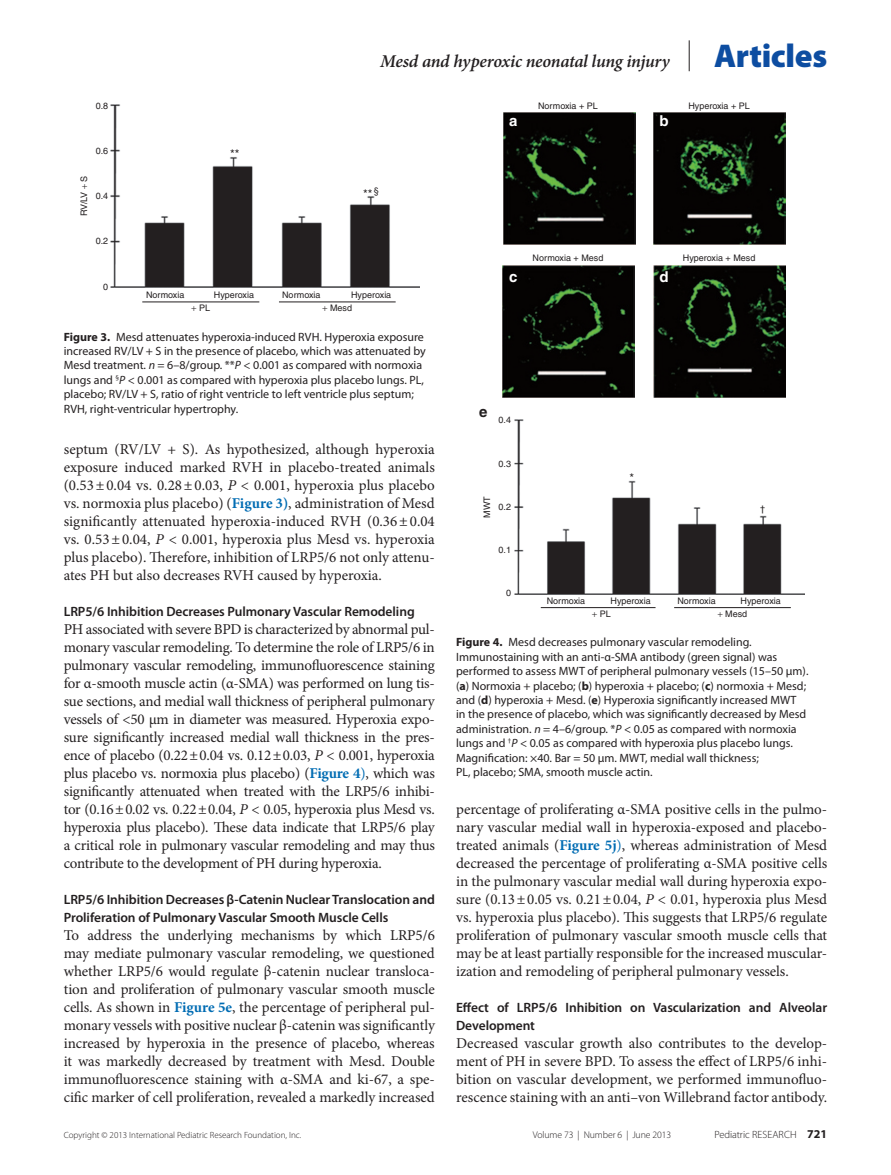
<style>
.page{position:relative;width:891px;height:1175px;background:#fff}
.page>*{position:absolute;margin:0;border:0;box-sizing:border-box;transform-origin:0 0}
.t1{font:900 33px "Myriad Pro";letter-spacing:-.01em;color:#0d4da1}
.t2{font:italic 600 18px "Minion Pro";letter-spacing:-.02em;color:#231f20}
.t3{font:15px/18px "Minion Pro";letter-spacing:-.01em;color:#231f20;text-align:justify}
.t4{font:700 15px "Helvetica";color:#fff}
.t5{font:700 15px "Helvetica";color:#231f20}
.t6{font:600 13.5px/18px "Myriad Pro";letter-spacing:-.005em;color:#231f20}
.t7{font:12px/14.4px "Myriad Pro";color:#231f20}
.t8{font:12px "Helvetica";color:#231f20}
.t9{font:700 12px "Myriad Pro";color:#231f20}
.t10{font:300 10.5px "Myriad Pro";letter-spacing:-.01em;color:#231f20}
.t11{font:300 9.75px "Myriad Pro";letter-spacing:-.01em;color:#231f20}
.t12{font:9px "Helvetica";color:#231f20}
.t13{font:300 9px "Myriad Pro";color:#231f20}
.s1{font-weight:700}
.s2{font-style:italic}
.s3{font-weight:700;color:#006cb3}
.s4{color:#006cb3}
</style>
<div class="page">
<hr style="left:689px;top:40px;width:1px;height:31px;background:#231f20">
<img style="left:111px;top:105px;width:308px;height:183px">
<hr style="left:142px;top:301px;width:117px;height:1px;background:#231f20">
<hr style="left:279px;top:301px;width:117px;height:1px;background:#231f20">
<img style="left:514px;top:419px;width:290px;height:175px">
<img style="left:503px;top:265px;width:132px;height:132px">
<img style="left:654px;top:265px;width:132px;height:132px">
<img style="left:654px;top:113px;width:132px;height:131px">
<img style="left:504px;top:113px;width:132px;height:131px">
<hr style="left:541px;top:607px;width:115px;height:1px;background:#231f20">
<hr style="left:674px;top:607px;width:117px;height:1px;background:#231f20">
<p class="t12" style="left:96px;top:100px;width:14px">0.8</p>
<p class="t12" style="left:96px;top:146px;width:14px">0.6</p>
<p class="t8" style="left:230px;top:147px;width:11px">**</p>
<p class="t12" style="left:79px;top:216px;width:42px;rotate:-90deg">RV/LV S</p>
<p class="t12" style="left:96px;top:191px;width:14px">0.4</p>
<p class="t12" style="left:96px;top:236px;width:14px">0.2</p>
<p class="t12" style="left:103px;top:281px;width:7px">0</p>
<p class="t12" style="left:146px;top:290px;width:40px">Normoxia</p>
<p class="t12" style="left:214px;top:290px;width:42px">Hyperoxia</p>
<p class="t12" style="left:199px;top:302px;width:13px">PL</p>
<p class="t2" style="left:380px;top:49px;width:291px">Mesd and hyperoxic neonatal lung injury</p>
<h1 class="t1" style="left:714px;top:38px;width:115px">Articles</h1>
<p class="t12" style="left:538px;top:100px;width:61px">Normoxia + PL</p>
<p class="t12" style="left:688px;top:100px;width:63px">Hyperoxia + PL</p>
<p class="t12" style="left:374px;top:185px;width:7px">§</p>
<p class="t8" style="left:363px;top:186px;width:11px">**</p>
<p class="t12" style="left:282px;top:290px;width:40px">Normoxia</p>
<p class="t12" style="left:351px;top:290px;width:42px">Hyperoxia</p>
<p class="t12" style="left:330px;top:302px;width:24px">Mesd</p>
<p class="t4" style="left:509px;top:112px;width:10px">a</p>
<p class="t4" style="left:659px;top:112px;width:11px">b</p>
<p class="t4" style="left:509px;top:267px;width:10px">c</p>
<p class="t12" style="left:533px;top:253px;width:72px">Normoxia + Mesd</p>
<p class="t12" style="left:683px;top:253px;width:74px">Hyperoxia + Mesd</p>
<p class="t4" style="left:659px;top:267px;width:11px">d</p>
<p class="t7" style="left:64px;top:329px;width:364px"><span class="s1">Figure 3.</span> Mesd attenuates hyperoxia-induced RVH. Hyperoxia exposure increased RV/LV + S in the presence of placebo, which was attenuated by Mesd treatment. <span class="s2">n</span> = 6–8/group. **<span class="s2">P</span> &lt; 0.001 as compared with normoxia lungs and <sup>§</sup><span class="s2">P</span> &lt; 0.001 as compared with hyperoxia plus placebo lungs. PL, placebo; RV/LV + S, ratio of right ventricle to left ventricle plus septum; RVH, right-ventricular hypertrophy.</p>
<p class="t3" style="left:64px;top:440px;width:373px">septum (RV/LV + S). As hypothesized, although hyperoxia exposure induced marked RVH in placebo-treated animals (0.53±0.04 vs. 0.28±0.03, <span class="s2">P</span> &lt; 0.001, hyperoxia plus placebo vs. normoxia plus placebo) (<span class="s3">Figure 3)</span>, administration of Mesd significantly attenuated hyperoxia-induced RVH (0.36±0.04 vs. 0.53±0.04, <span class="s2">P</span> &lt; 0.001, hyperoxia plus Mesd vs. hyperoxia plus placebo). Therefore, inhibition of LRP5/6 not only attenu&shy;ates PH but also decreases RVH caused by hyperoxia.</p>
<p class="t6" style="left:64px;top:602px;width:352px">LRP5/6 Inhibition Decreases Pulmonary Vascular Remodeling</p>
<p class="t3" style="left:64px;top:620px;width:373px">PH associated with severe BPD is characterized by abnormal pul&shy;monary vascular remodeling. To determine the role of LRP5/6 in pulmonary vascular remodeling, immunofluorescence staining for α-smooth muscle actin (α-SMA) was performed on lung tis&shy;sue sections, and medial wall thickness of peripheral pulmonary vessels of &lt;50 μm in diameter was measured. Hyperoxia expo&shy;sure significantly increased medial wall thickness in the pres&shy;ence of placebo (0.22±0.04 vs. 0.12±0.03, <span class="s2">P</span> &lt; 0.001, hyperoxia plus placebo vs. normoxia plus placebo) (<span class="s3">Figure 4</span><span class="s4">)</span>, which was significantly attenuated when treated with the LRP5/6 inhibi&shy;tor (0.16±0.02 vs. 0.22±0.04, <span class="s2">P</span> &lt; 0.05, hyperoxia plus Mesd vs. hyperoxia plus placebo). These data indicate that LRP5/6 play a critical role in pulmonary vascular remodeling and may thus contribute to the development of PH during hyperoxia.</p>
<p class="t6" style="left:64px;top:890px;width:373px">LRP5/6 Inhibition Decreases β-Catenin Nuclear Translocation and<br>Proliferation of Pulmonary Vascular Smooth Muscle Cells</p>
<p class="t3" style="left:64px;top:926px;width:373px">To address the underlying mechanisms by which LRP5/6 may mediate pulmonary vascular remodeling, we questioned whether LRP5/6 would regulate β-catenin nuclear transloca&shy;tion and proliferation of pulmonary vascular smooth muscle cells. As shown in <span class="s3">Figure 5e</span>, the percentage of peripheral pul&shy;monary vessels with positive nuclear β-catenin was significantly increased by hyperoxia in the presence of placebo, whereas it was markedly decreased by treatment with Mesd. Double immunofluorescence staining with α-SMA and ki-67, a spe&shy;cific marker of cell proliferation, revealed a markedly increased</p>
<p class="t5" style="left:479px;top:402px;width:10px">e</p>
<p class="t12" style="left:499px;top:415px;width:14px">0.4</p>
<p class="t12" style="left:499px;top:458px;width:14px">0.3</p>
<p class="t12" style="left:482px;top:517px;width:23px;rotate:-90deg">MWT</p>
<p class="t12" style="left:499px;top:501px;width:14px">0.2</p>
<p class="t12" style="left:499px;top:544px;width:14px">0.1</p>
<p class="t12" style="left:506px;top:588px;width:7px">0</p>
<p class="t8" style="left:629px;top:471px;width:6px">*</p>
<p class="t12" style="left:760px;top:503px;width:7px">†</p>
<p class="t12" style="left:547px;top:595px;width:40px">Normoxia</p>
<p class="t12" style="left:611px;top:595px;width:42px">Hyperoxia</p>
<p class="t12" style="left:600px;top:608px;width:13px">PL</p>
<p class="t12" style="left:677px;top:595px;width:40px">Normoxia</p>
<p class="t12" style="left:741px;top:595px;width:42px">Hyperoxia</p>
<p class="t12" style="left:725px;top:608px;width:24px">Mesd</p>
<p class="t7" style="left:456px;top:635px;width:354px"><span class="s1">Figure 4.</span> Mesd decreases pulmonary vascular remodeling.<br>Immunostaining with an anti-α-SMA antibody (green signal) was performed to assess MWT of peripheral pulmonary vessels (15–50 µm). (<span class="s1">a</span>) Normoxia + placebo; (<span class="s1">b</span>) hyperoxia + placebo; (<span class="s1">c</span>) normoxia + Mesd; and (<span class="s1">d</span>) hyperoxia + Mesd. (<span class="s1">e</span>) Hyperoxia significantly increased MWT in the presence of placebo, which was significantly decreased by Mesd administration. <span class="s2">n</span> = 4–6/group. *<span class="s2">P</span> &lt; 0.05 as compared with normoxia lungs and <sup>†</sup><span class="s2">P</span> &lt; 0.05 as compared with hyperoxia plus placebo lungs.<br>Magnification: ×40. Bar = 50 μm. MWT, medial wall thickness;<br>PL, placebo; SMA, smooth muscle actin.</p>
<p class="t3" style="left:456px;top:800px;width:373px">percentage of proliferating α-SMA positive cells in the pulmo&shy;nary vascular medial wall in hyperoxia-exposed and placebo&shy;treated animals (<span class="s3">Figure 5j</span><span class="s4">)</span>, whereas administration of Mesd decreased the percentage of proliferating α-SMA positive cells in the pulmonary vascular medial wall during hyperoxia expo&shy;sure (0.13±0.05 vs. 0.21±0.04, <span class="s2">P</span> &lt; 0.01, hyperoxia plus Mesd vs. hyperoxia plus placebo). This suggests that LRP5/6 regulate proliferation of pulmonary vascular smooth muscle cells that may be at least partially responsible for the increased muscular&shy;ization and remodeling of peripheral pulmonary vessels.</p>
<p class="t6" style="left:456px;top:998px;width:373px">Effect of LRP5/6 Inhibition on Vascularization and Alveolar<br>Development</p>
<p class="t3" style="left:456px;top:1034px;width:373px">Decreased vascular growth also contributes to the develop&shy;ment of PH in severe BPD. To assess the effect of LRP5/6 inhi&shy;bition on vascular development, we performed immunofluo&shy;rescence staining with an anti–von Willebrand factor antibody.</p>
<p class="t13" style="left:64px;top:1130px;width:239px">Copyright © 2013 International Pediatric Research Foundation, Inc.</p>
<p class="t11" style="left:533px;top:1129px;width:140px">Volume 73 | Number 6 | June 2013</p>
<p class="t10" style="left:715px;top:1129px;width:64px">Pediatric Research</p>
<p class="t9" style="left:807px;top:1126px;width:21px">721</p>
</div>
